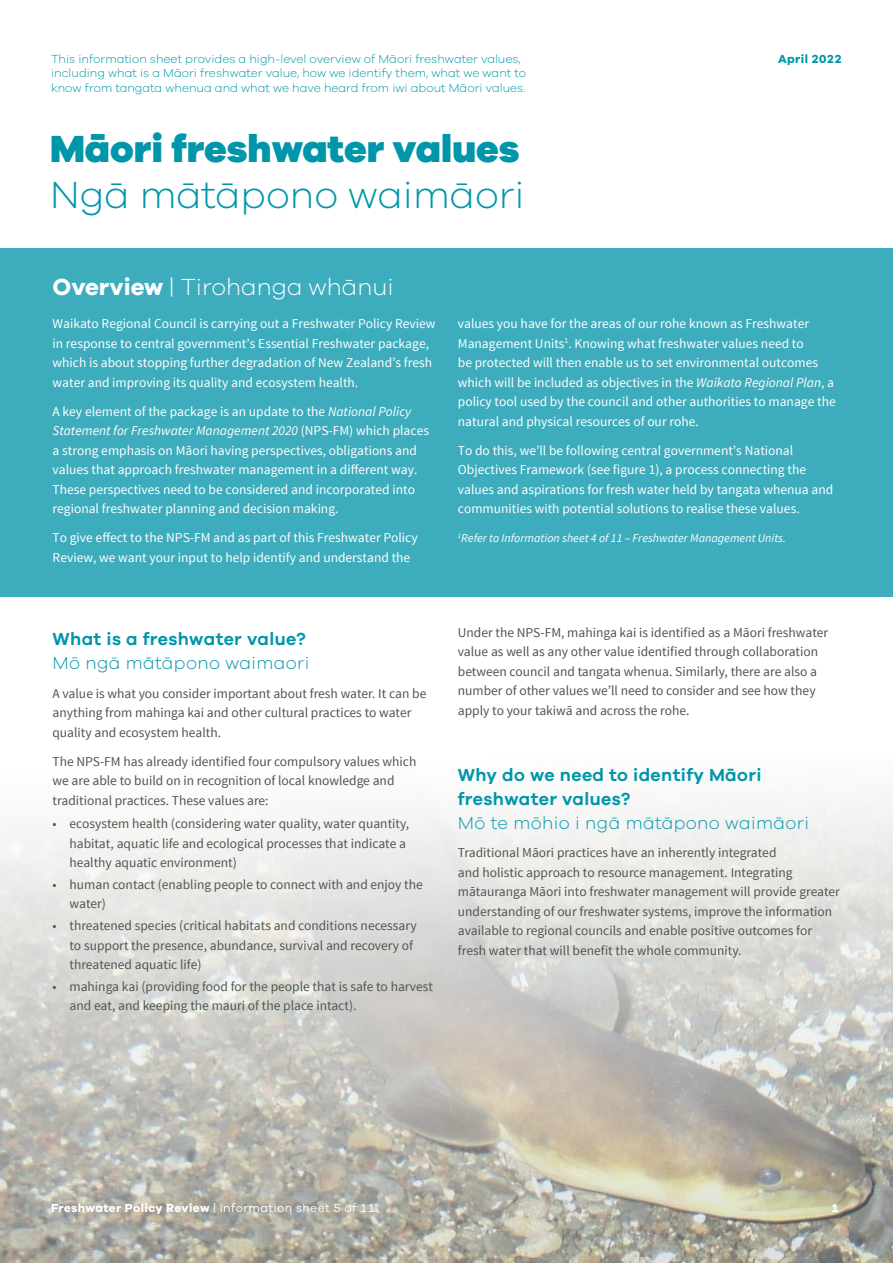
<style>
.page{position:relative;width:893px;height:1263px;background:#fff}
.page>*{position:absolute;margin:0;border:0;box-sizing:border-box;transform-origin:0 0}
.t1{font:800 39px "Galano Grotesque";color:#0096aa}
.t2{font:300 39px "Galano Grotesque";color:#0096aa}
.t3{font:300 24px "Galano Grotesque";color:#fff}
.t4{font:600 18px/24px "Galano Grotesque";letter-spacing:.02em;color:#0096aa}
.t5{font:300 18px "Galano Grotesque";letter-spacing:.02em;color:#0096aa}
.t6{font:13.5px/19.5px "Source Sans Pro";color:#50564b}
.t7{font:13.5px/19.5px "Source Sans Pro";color:#fff}
.t8{font:300 12px/14.4px "Galano Grotesque";color:#0096aa}
.t9{font:italic 12px "Source Sans Pro";color:#fff}
.t10{font:700 12px "Galano Grotesque";letter-spacing:.03em;color:#fff}
.t11{font:700 12px "Galano Grotesque";letter-spacing:.03em;color:#0096aa}
.s1{font-weight:700}
.s2{font-style:italic}
.s3{font-weight:400}
</style>
<div class="page">
<img style="left:0;top:792px;width:893px;height:471px">
<div style="left:0;top:248px;width:893px;height:349px;background:#3dacbd"></div>
<p class="t8" style="left:51px;top:51px;width:471px">This information sheet provides a high-level overview of Māori freshwater values,</p>
<p class="t11" style="left:778px;top:52px;width:65px">April 2022</p>
<p class="t8" style="left:51px;top:66px;width:477px">including what is a Māori freshwater value, how we identify them, what we want to know from tangata whenua and what we have heard from iwi about Māori values.</p>
<h1 class="t1" style="left:50px;top:124px;width:471px">Māori freshwater values</h1>
<h1 class="t2" style="left:50px;top:171px;width:476px">Ngā mātāpono waimāori</h1>
<h2 class="t3" style="left:53px;top:273px;width:343px"><span class="s1">Overview</span> | Tirohanga whānui</h2>
<p class="t7" style="left:53px;top:314px;width:385px">Waikato Regional Council is carrying out a Freshwater Policy Review in response to central government’s Essential Freshwater package, which is about stopping further degradation of New Zealand’s fresh water and improving its quality and ecosystem health.</p>
<p class="t7" style="left:53px;top:402px;width:378px">A key element of the package is an update to the <span class="s2">National Policy Statement for Freshwater Management 2020</span> (NPS-FM) which places a strong emphasis on Māori having perspectives, obligations and values that approach freshwater management in a different way.<br>These perspectives need to be considered and incorporated into regional freshwater planning and decision making.</p>
<p class="t7" style="left:53px;top:528px;width:367px">To give effect to the NPS-FM and as part of this Freshwater Policy<br>Review, we want your input to help identify and understand the</p>
<p class="t7" style="left:458px;top:314px;width:379px">values you have for the areas of our rohe known as Freshwater Management Units<sup>1</sup>. Knowing what freshwater values need to<br>be protected will then enable us to set environmental outcomes which will be included as objectives in the <span class="s2">Waikato Regional Plan</span>, a policy tool used by the council and other authorities to manage the natural and physical resources of our rohe.</p>
<p class="t7" style="left:458px;top:441px;width:377px">To do this, we’ll be following central government’s National Objectives Framework (see figure 1), a process connecting the values and aspirations for fresh water held by tangata whenua and communities with potential solutions to realise these values.</p>
<p class="t9" style="left:458px;top:531px;width:330px"><sup>1</sup>Refer to Information sheet 4 of 11 – Freshwater Management Units.</p>
<h3 class="t4" style="left:53px;top:626px;width:255px">What is a freshwater value?</h3>
<h3 class="t5" style="left:53px;top:652px;width:258px">Mō ngā mātāpono waimaori</h3>
<p class="t6" style="left:53px;top:684px;width:375px">A value is what you consider important about fresh water. It can be anything from mahinga kai and other cultural practices to water quality and ecosystem health.</p>
<p class="t6" style="left:53px;top:751px;width:365px">The NPS-FM has already identified four compulsory values which we are able to build on in recognition of local knowledge and traditional practices. These values are:</p>
<p class="t6" style="left:70px;top:814px;width:341px;text-indent:-17px">• ecosystem health (considering water quality, water quantity, habitat, aquatic life and ecological processes that indicate a healthy aquatic environment)</p>
<p class="t6" style="left:70px;top:875px;width:355px;text-indent:-17px">• human contact (enabling people to connect with and enjoy the water)</p>
<p class="t6" style="left:70px;top:916px;width:349px;text-indent:-17px">• threatened species (critical habitats and conditions necessary to support the presence, abundance, survival and recovery of threatened aquatic life)</p>
<p class="t6" style="left:70px;top:977px;width:365px;text-indent:-17px">• mahinga kai (providing food for the people that is safe to harvest and eat, and keeping the mauri of the place intact).</p>
<p class="t6" style="left:458px;top:623px;width:372px">Under the NPS-FM, mahinga kai is identified as a Māori freshwater value as well as any other value identified through collaboration between council and tangata whenua. Similarly, there are also a number of other values we’ll need to consider and see how they apply to your takiwā and across the rohe.</p>
<h3 class="t4" style="left:458px;top:762px;width:305px">Why do we need to identify Māori freshwater values?</h3>
<h3 class="t5" style="left:458px;top:812px;width:353px">Mō te mōhio i ngā mātāpono waimāori</h3>
<p class="t6" style="left:458px;top:843px;width:384px">Traditional Māori practices have an inherently integrated<br>and holistic approach to resource management. Integrating mātauranga Māori into freshwater management will provide greater understanding of our freshwater systems, improve the information available to regional councils and enable positive outcomes for fresh water that will benefit the whole community.</p>
<p class="t10" style="left:51px;top:1200px;width:326px">Freshwater Policy Review <span class="s3">| Information sheet 5 of 11</span></p>
<p class="t10" style="left:831px;top:1200px;width:9px">1</p>
</div>
